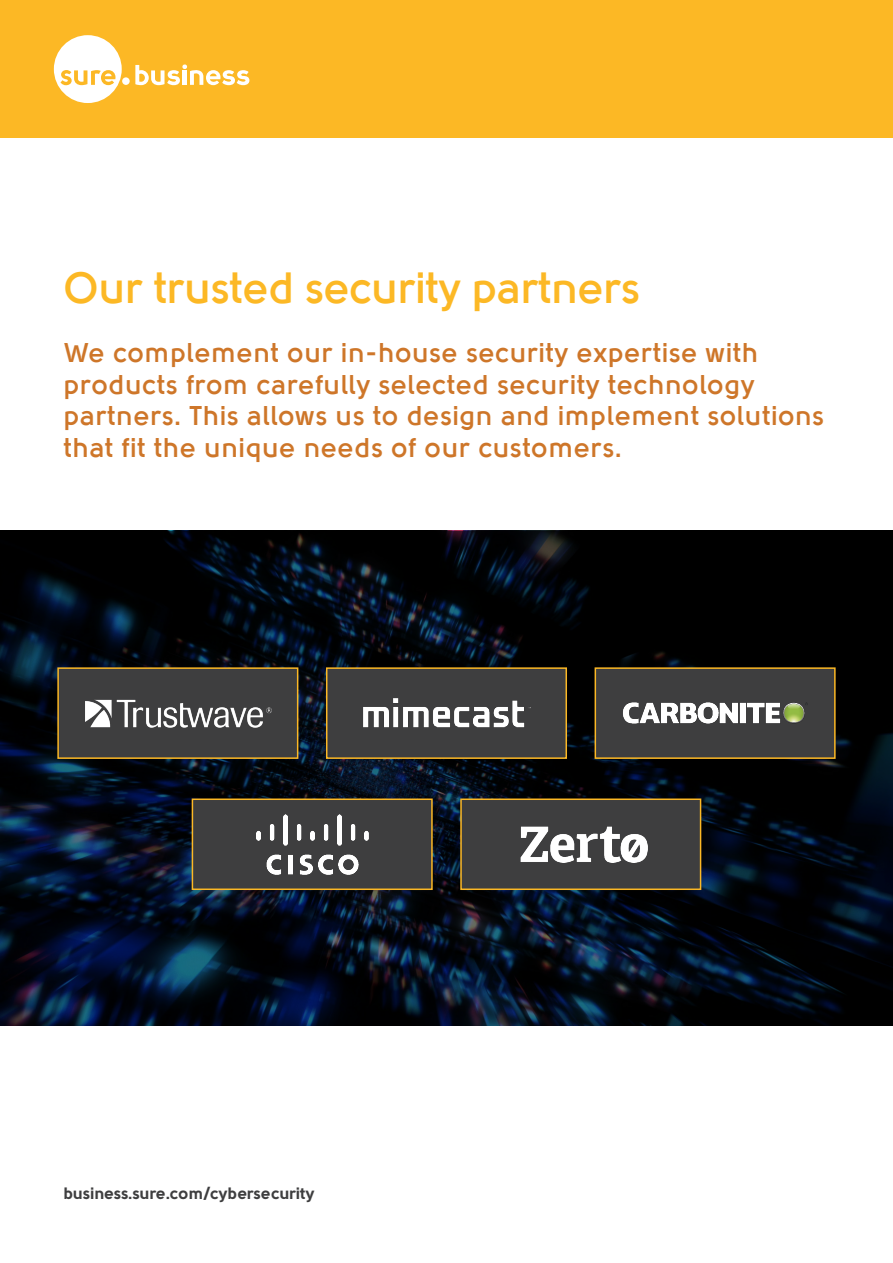
<style>
.page{position:relative;width:893px;height:1263px;background:#fff}
.page>*{position:absolute;margin:0;border:0;box-sizing:border-box;transform-origin:0 0}
.t1{font:700 43.5px "Solomon";color:#fcb825}
.t2{font:700 27px/31.5px "Solomon";letter-spacing:.03em;color:#ce7629}
.t3{font:16.5px "Solomon Sans Bold";color:#3e3e3f}
</style>
<div class="page">
<div style="left:0;top:0;width:893px;height:138px;background:#fcb825"></div>
<div style="left:122px;top:77px;width:8px;height:8px;background:#fff;border-radius:50%"></div>
<svg style="left:54px;top:35px;width:68px;height:68px"></svg>
<svg style="left:135px;top:64px;width:114px;height:21px"></svg>
<svg style="left:0;top:531px;width:893px;height:495px;background:#030a14"></svg>
<div style="left:57px;top:667px;width:241px;height:92px;background:#3e3e3f;border:2px solid #fcb825"></div>
<div style="left:326px;top:667px;width:241px;height:92px;background:#3e3e3f;border:2px solid #fcb825"></div>
<div style="left:192px;top:798px;width:241px;height:92px;background:#3e3e3f;border:2px solid #fcb825"></div>
<div style="left:595px;top:667px;width:241px;height:92px;background:#3e3e3f;border:2px solid #fcb825"></div>
<div style="left:460px;top:798px;width:241px;height:92px;background:#3e3e3f;border:2px solid #fcb825"></div>
<img style="left:85px;top:699px;width:187px;height:28px">
<img style="left:363px;top:699px;width:167px;height:29px">
<img style="left:623px;top:702px;width:185px;height:22px">
<img style="left:256px;top:814px;width:113px;height:60px">
<img style="left:520px;top:826px;width:127px;height:36px">
<p class="t1" style="left:64px;top:266px;width:578px">Our trusted security partners</p>
<p class="t2" style="left:64px;top:338px;width:762px">We complement our in-house security expertise with products from carefully selected security technology partners. This allows us to design and implement solutions that fit the unique needs of our customers.</p>
<p class="t3" style="left:64px;top:1183px;width:253px">business.sure.com/cybersecurity</p>
</div>
